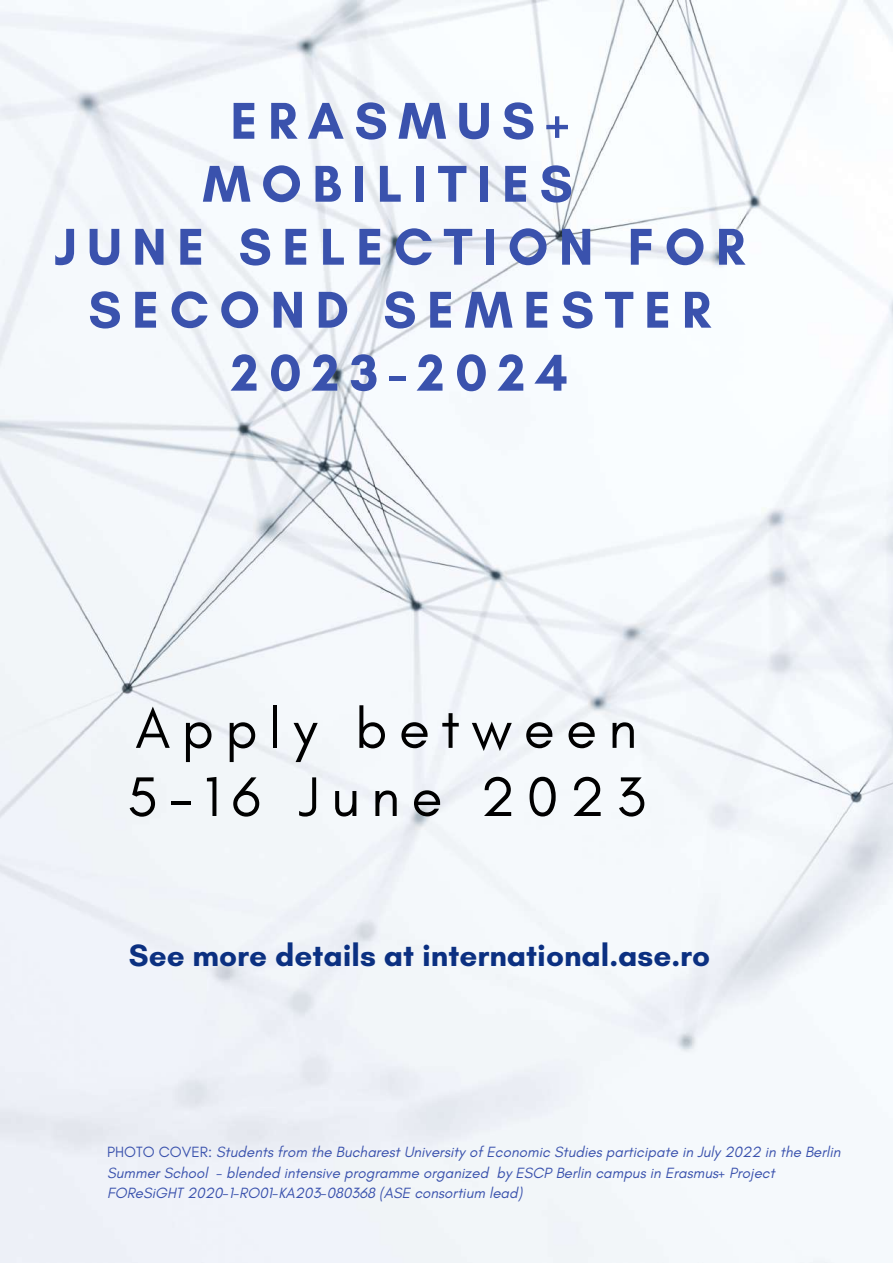
<style>
.page{position:relative;width:893px;height:1264px;background:#fff}
.page>*{position:absolute;margin:0;border:0;box-sizing:border-box;transform-origin:0 0}
.t1{font:56.7px/68.1px "Glacial Indifference";letter-spacing:.2em;color:#000}
.t2{font:700 52.65px/63px "Glacial Indifference";letter-spacing:.2em;color:#3a52ad;text-align:center}
.t3{font:700 31.5px "Glacial Indifference";color:#0b3081}
.t4{font:italic 15.15px/20.2px "Glacial Indifference";color:#3a52ad}
.s1{font-style:normal}
</style>
<div class="page">
<img style="left:0;top:0;width:892px;height:1262px">
<h2 class="t2" style="left:54px;top:89px;width:692px">ERASMUS+<br>MOBILITIES<br>JUNE SELECTION FOR<br>SECOND SEMESTER<br>2023-2024</h2>
<h1 class="t1" style="left:127px;top:694px;width:520px">Apply between<br>5-16 June 2023</h1>
<h3 class="t3" style="left:129px;top:935px;width:583px">See more details at international.ase.ro</h3>
<p class="t4" style="left:107px;top:1141px;width:734px"><span class="s1">PHOTO COVER:</span> Students from the Bucharest University of Economic Studies participate in July 2022 in the Berlin<br>Summer School - blended intensive programme organized by ESCP Berlin campus in Erasmus+ Project<br>FOReSiGHT 2020-1-RO01-KA203-080368 (ASE consortium lead)</p>
</div>
